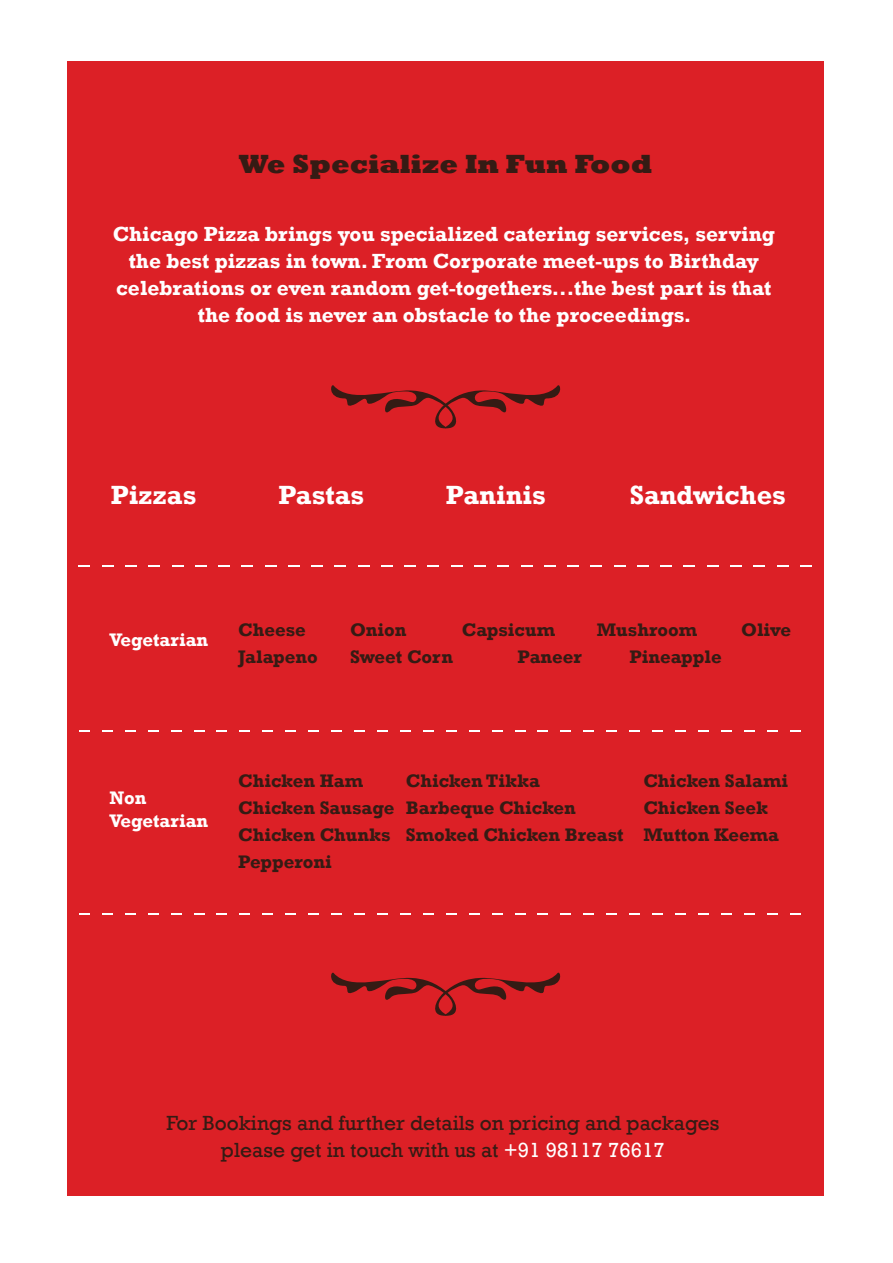
<style>
.page{position:relative;width:893px;height:1263px;background:#fff}
.page>*{position:absolute;margin:0;border:0;box-sizing:border-box;transform-origin:0 0}
.t1{font:700 27px "Rockwell";color:#fff}
.t2{font:800 27px "Rockwell";color:#351b14}
.t3{font:700 21px/27px "Rockwell";color:#fff;text-align:center}
.t4{font:21px/27px "Rockwell";color:#351b14;text-align:center}
.t5{font:700 18.6px/27px "Rockwell";color:#351b14}
.t6{font:700 18.6px/22.4px "Rockwell";color:#fff}
.s1{color:#fff}
</style>
<div class="page">
<div style="left:68px;top:62px;width:756px;height:1134px;background:#dc2026"></div>
<svg style="left:331px;top:385px;width:230px;height:43px"></svg>
<svg style="left:331px;top:972px;width:230px;height:44px"></svg>
<svg style="left:125px;top:565px;width:12px;height:1px"></svg>
<svg style="left:218px;top:565px;width:12px;height:1px"></svg>
<svg style="left:474px;top:565px;width:12px;height:1px"></svg>
<svg style="left:567px;top:565px;width:12px;height:1px"></svg>
<p class="t2" style="left:239px;top:148px;width:415px">We Specialize In Fun Food</p>
<p class="t3" style="left:113px;top:221px;width:664px">Chicago Pizza brings you specialized catering services, serving the best pizzas in town. From Corporate meet-ups to Birthday celebrations or even random get-togethers...the best part is that the food is never an obstacle to the proceedings.</p>
<p class="t1" style="left:111px;top:479px;width:87px">Pizzas</p>
<p class="t1" style="left:278px;top:479px;width:87px">Pastas</p>
<p class="t1" style="left:446px;top:479px;width:101px">Paninis</p>
<p class="t1" style="left:630px;top:479px;width:158px">Sandwiches</p>
<p class="t6" style="left:109px;top:628px;width:100px">Vegetarian</p>
<p class="t5" style="left:238px;top:616px;width:69px">Cheese</p>
<p class="t5" style="left:350px;top:616px;width:58px">Onion</p>
<p class="t5" style="left:462px;top:616px;width:95px">Capsicum</p>
<p class="t5" style="left:597px;top:616px;width:102px">Mushroom</p>
<p class="t5" style="left:741px;top:616px;width:51px">Olive</p>
<p class="t5" style="left:238px;top:643px;width:81px">Jalapeno</p>
<p class="t5" style="left:350px;top:643px;width:105px">Sweet Corn</p>
<p class="t5" style="left:518px;top:643px;width:66px">Paneer</p>
<p class="t5" style="left:629px;top:643px;width:94px">Pineapple</p>
<p class="t6" style="left:109px;top:787px;width:100px">Non<br>Vegetarian</p>
<p class="t5" style="left:238px;top:767px;width:126px">Chicken Ham</p>
<p class="t5" style="left:406px;top:767px;width:136px">Chicken Tikka</p>
<p class="t5" style="left:643px;top:767px;width:146px">Chicken Salami</p>
<p class="t5" style="left:238px;top:794px;width:339px">Chicken Sausage Barbeque Chicken</p>
<p class="t5" style="left:238px;top:794px;width:542px;text-indent:405px">Chicken Seek<br>Chicken Chunks Smoked Chicken Breast Mutton Keema<br>Pepperoni</p>
<p class="t4" style="left:167px;top:1109px;width:554px">For Bookings and further details on pricing and packages please get in touch with us at <span class="s1">+91 98117 76617</span></p>
</div>
